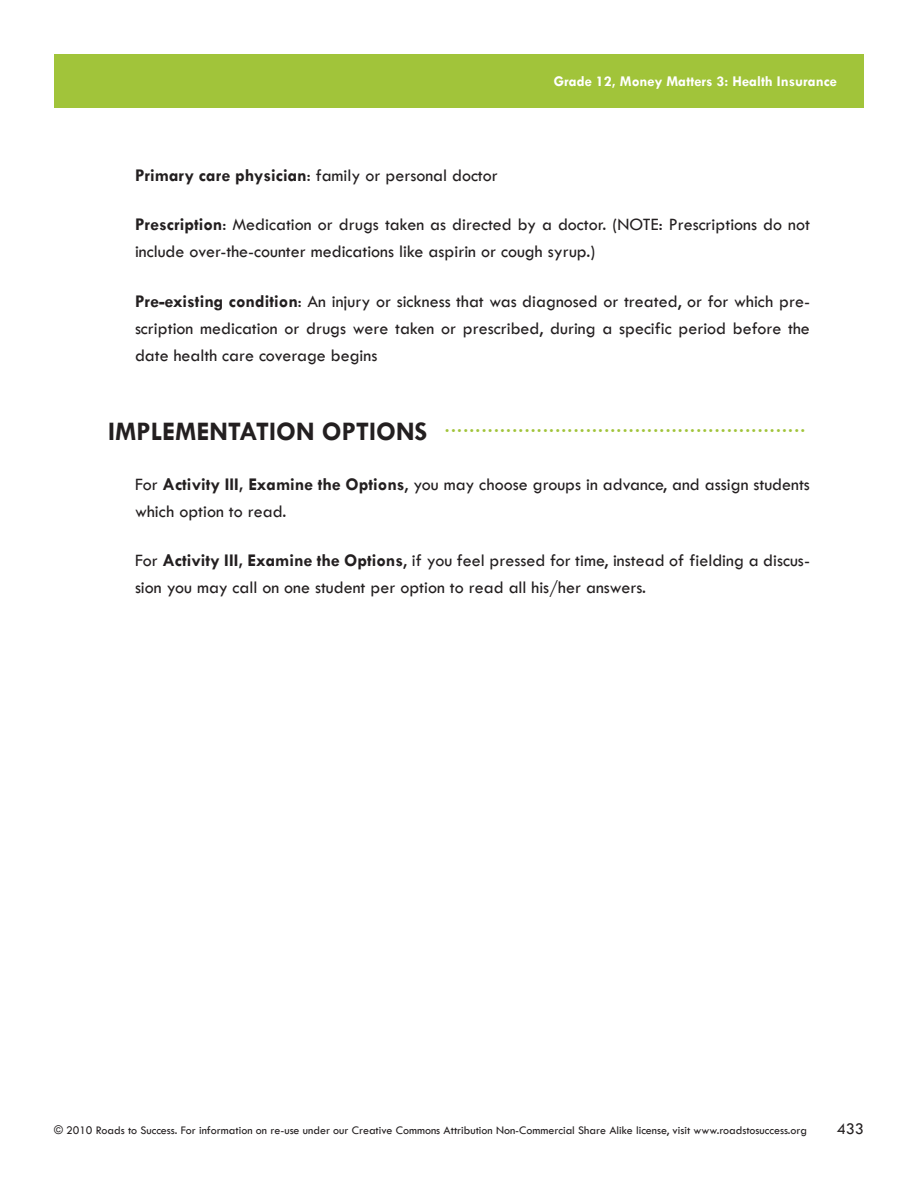
<style>
.page{position:relative;width:918px;height:1188px;background:#fff}
.page>*{position:absolute;margin:0;border:0;box-sizing:border-box;transform-origin:0 0}
.LO_Head1{font:700 18.75px "Tw Cen";color:#a1c43a}
.LO_Text{font:18px/27px "Tw Cen";color:#231f20}
.LO_TextFirst{font:18px/27px "Tw Cen";color:#231f20}
.t1{font:16.5px "Tw Cen";color:#231f20}
.t2{font:700 15px "Tw Cen";color:#fff}
.t3{font:12px "Tw Cen";color:#231f20}
.s1{font-weight:700}
.s2{font-size:27px;color:#231f20}
</style>
<div class="page">
<div style="left:54px;top:54px;width:810px;height:54px;background:#a1c43a"></div>
<p class="t2" style="left:554px;top:72px;width:285px">Grade 12, Money Matters 3: Health Insurance</p>
<p class="LO_Text" style="left:135px;top:161px;width:364px"><span class="s1">Primary care physician</span>: family or personal doctor</p>
<p class="LO_Text" style="left:135px;top:211px;width:677px"><span class="s1">Prescription</span>: Medication or drugs taken as directed by a doctor. (NOTE: Prescriptions do not include over-the-counter medications like aspirin or cough syrup.)</p>
<p class="LO_Text" style="left:135px;top:287px;width:676px;text-align:justify"><span class="s1">Pre-existing condition</span>: An injury or sickness that was diagnosed or treated, or for which pre&shy;scription medication or drugs were taken or prescribed, during a specific period before the date health care coverage begins</p>
<p class="LO_Head1" style="left:108px;top:415px;width:699px"><span class="s2">IMPLEMENTATION OPTIONS</span> ...........................................................</p>
<p class="LO_TextFirst" style="left:135px;top:470px;width:676px">For <span class="s1">Activity III, Examine the Options</span>, you may choose groups in advance, and assign students which option to read.</p>
<p class="LO_Text" style="left:135px;top:547px;width:676px">For <span class="s1">Activity III, Examine the Options</span>, if you feel pressed for time, instead of fielding a discus&shy;sion you may call on one student per option to read all his/her answers.</p>
<p class="t3" style="left:54px;top:1123px;width:755px">© 2010 Roads to Success. For information on re-use under our Creative Commons Attribution Non-Commercial Share Alike license, visit www.roadstosuccess.org</p>
<p class="t1" style="left:837px;top:1119px;width:29px">433</p>
</div>
